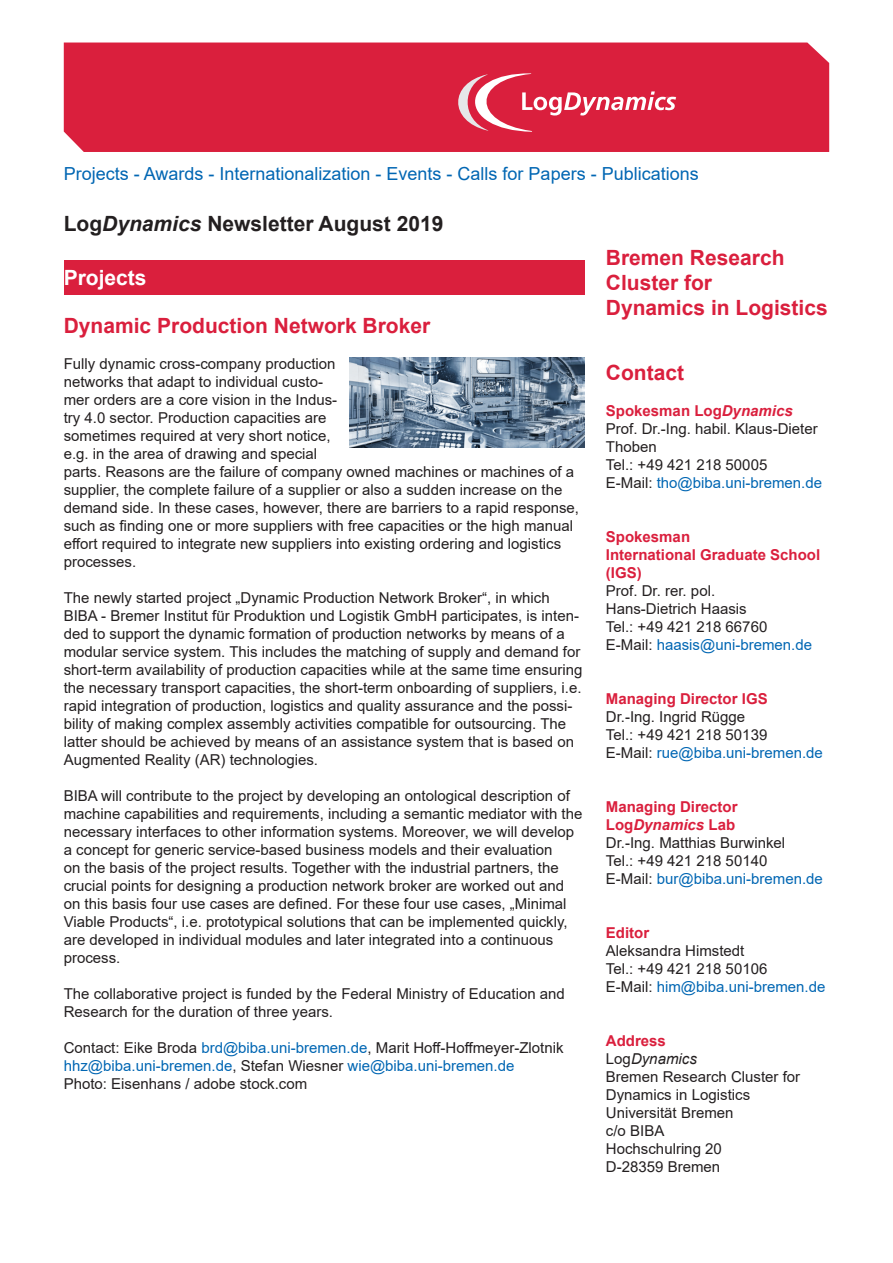
<style>
.page{position:relative;width:893px;height:1263px;background:#fff}
.page>*{position:absolute;margin:0;border:0;box-sizing:border-box;transform-origin:0 0}
.t1{font:700 21px/25.2px "Arial";color:#da1f3d}
.t2{font:700 21px "Arial";color:#231f20}
.t3{font:700 21px "Arial";color:#fff}
.t4{font:18px "Arial";color:#0166b3}
.t5{font:15px/18px "Arial";color:#231f20}
.t6{font:700 15px/18px "Arial";color:#da1f3d}
.s1{font-style:italic}
.s2{color:#0166b3}
.s3{font-weight:700;color:#da1f3d}
.s4{font-weight:700;font-style:italic;color:#da1f3d}
</style>
<div class="page">
<div style="left:64px;top:260px;width:521px;height:34px;background:#da1f3d"></div>
<div style="left:64px;top:43px;width:765px;height:109px;background:#da1f3d"></div>
<svg style="left:448px;top:73px;width:228px;height:59px;background:#df435c"></svg>
<img style="left:350px;top:357px;width:235px;height:91px">
<p class="t4" style="left:64px;top:161px;width:636px">Projects - Awards - Internationalization - Events - Calls for Papers - Publications</p>
<h1 class="t2" style="left:64px;top:209px;width:381px">Log<span class="s1">Dynamics</span> Newsletter August 2019</h1>
<h1 class="t3" style="left:64px;top:263px;width:84px">Projects</h1>
<h1 class="t1" style="left:64px;top:313px;width:368px">Dynamic Production Network Broker</h1>
<p class="t5" style="left:64px;top:355px;width:517px">Fully dynamic cross-company production<br>networks that adapt to individual custo-<br>mer orders are a core vision in the Indus-<br>try 4.0 sector. Production capacities are<br>sometimes required at very short notice,<br>e.g. in the area of drawing and special<br>parts. Reasons are the failure of company owned machines or machines of a supplier, the complete failure of a supplier or also a sudden increase on the demand side. In these cases, however, there are barriers to a rapid response, such as finding one or more suppliers with free capacities or the high manual effort required to integrate new suppliers into existing ordering and logistics processes.</p>
<p class="t5" style="left:64px;top:589px;width:520px">The newly started project „Dynamic Production Network Broker“, in which BIBA - Bremer Institut für Produktion und Logistik GmbH participates, is inten&shy;ded to support the dynamic formation of production networks by means of a modular service system. This includes the matching of supply and demand for short-term availability of production capacities while at the same time ensuring the necessary transport capacities, the short-term onboarding of suppliers, i.e. rapid integration of production, logistics and quality assurance and the possi&shy;bility of making complex assembly activities compatible for outsourcing. The latter should be achieved by means of an assistance system that is based on Augmented Reality (AR) technologies.</p>
<p class="t5" style="left:64px;top:787px;width:520px">BIBA will contribute to the project by developing an ontological description of machine capabilities and requirements, including a semantic mediator with the necessary interfaces to other information systems. Moreover, we will develop a concept for generic service-based business models and their evaluation<br>on the basis of the project results. Together with the industrial partners, the crucial points for designing a production network broker are worked out and on this basis four use cases are defined. For these four use cases, „Minimal Viable Products“, i.e. prototypical solutions that can be implemented quickly, are developed in individual modules and later integrated into a continuous process.</p>
<p class="t5" style="left:64px;top:985px;width:503px">The collaborative project is funded by the Federal Ministry of Education and<br>Research for the duration of three years.</p>
<p class="t5" style="left:64px;top:1039px;width:501px">Contact: Eike Broda <span class="s2">brd@biba.uni-bremen.de</span>, Marit Hoff-Hoffmeyer-Zlotnik <span class="s2">hhz@biba.uni-bremen.de</span>, Stefan Wiesner <span class="s2">wie@biba.uni-bremen.de<br></span>Photo: Eisenhans / adobe stock.com</p>
<h1 class="t1" style="left:606px;top:245px;width:223px">Bremen Research<br>Cluster for<br>Dynamics in Logistics</h1>
<h1 class="t1" style="left:606px;top:361px;width:80px">Contact</h1>
<p class="t5" style="left:606px;top:402px;width:218px"><span class="s3">Spokesman Log</span><span class="s4">Dynamics<br></span>Prof. Dr.-Ing. habil. Klaus-Dieter<br>Thoben<br>Tel.: +49 421 218 50005<br>E-Mail: <span class="s2">tho@biba.uni-bremen.de</span></p>
<p class="t6" style="left:606px;top:528px;width:216px">Spokesman<br>International Graduate School (IGS)</p>
<p class="t5" style="left:606px;top:582px;width:208px">Prof. Dr. rer. pol.<br>Hans-Dietrich Haasis<br>Tel.: +49 421 218 66760<br>E-Mail: <span class="s2">haasis@uni-bremen.de</span></p>
<p class="t6" style="left:606px;top:690px;width:163px">Managing Director IGS</p>
<p class="t5" style="left:606px;top:708px;width:218px">Dr.-Ing. Ingrid Rügge<br>Tel.: +49 421 218 50139<br>E-Mail: <span class="s2">rue@biba.uni-bremen.de</span></p>
<p class="t5" style="left:606px;top:798px;width:218px"><span class="s3">Managing Director<br>Log</span><span class="s4">Dynamics</span> <span class="s3">Lab<br></span>Dr.-Ing. Matthias Burwinkel<br>Tel.: +49 421 218 50140<br>E-Mail: <span class="s2">bur@biba.uni-bremen.de</span></p>
<p class="t6" style="left:606px;top:924px;width:45px">Editor</p>
<p class="t5" style="left:606px;top:942px;width:221px">Aleksandra Himstedt<br>Tel.: +49 421 218 50106<br>E-Mail: <span class="s2">him@biba.uni-bremen.de</span></p>
<p class="t5" style="left:606px;top:1032px;width:196px"><span class="s3">Address<br></span>Log<span class="s1">Dynamics<br></span>Bremen Research Cluster for<br>Dynamics in Logistics<br>Universität Bremen<br>c/o BIBA<br>Hochschulring 20<br>D-28359 Bremen</p>
</div>
